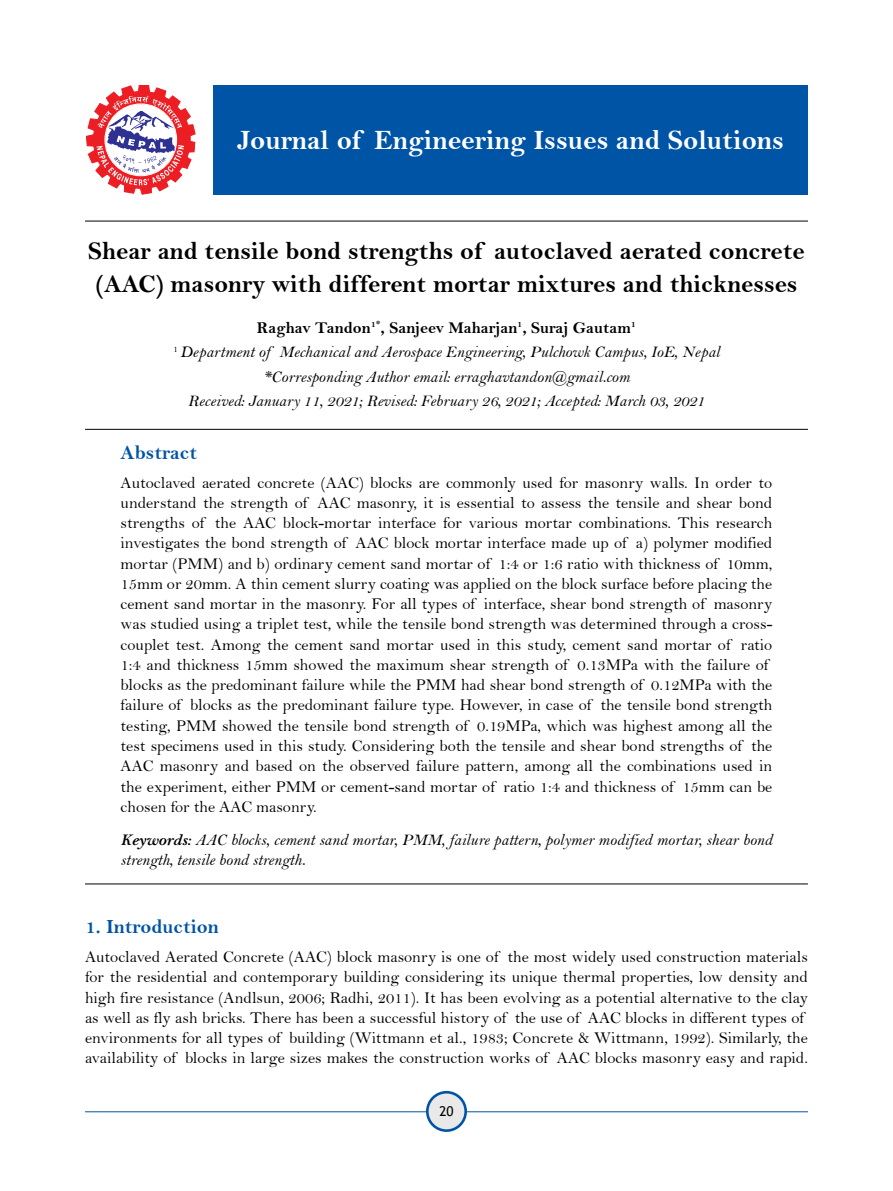
<style>
.page{position:relative;width:893px;height:1191px;background:#fff}
.page>*{position:absolute;margin:0;border:0;box-sizing:border-box;transform-origin:0 0}
.t1{font:28.2px "Bell MT Bold";color:#fff}
.t2{font:25.5px/33px "Bell MT Bold";color:#000}
.t3{font:20.25px "Bell MT Bold";color:#0054a6}
.t4{font:16.5px/20.2px "Bell";color:#000}
.t5{font:16.5px/24.5px "Bell MT Italic";color:#000;text-align:center}
.t6{font:16.5px "Bell MT Bold";color:#000}
.t7{font:13.5px "Trebuchet MS";color:#000}
.s1{font-family:"Bell";font-weight:700;font-style:italic}
</style>
<div class="page">
<hr style="left:85px;top:1111px;width:723px;height:1px;background:#0054a6">
<div style="left:427px;top:1092px;width:39px;height:38px;background:#e9e9ea;border-radius:50%"></div>
<div style="left:426px;top:1091px;width:41px;height:41px;border:3px solid #0054a6;border-radius:50%"></div>
<hr style="left:85px;top:221px;width:723px;height:1px;background:#000">
<hr style="left:85px;top:429px;width:723px;height:1px;background:#000">
<hr style="left:85px;top:883px;width:723px;height:1px;background:#000">
<svg style="left:86px;top:85px;width:109px;height:109px"></svg>
<div style="left:214px;top:85px;width:594px;height:110px;background:#0054a6"></div>
<h1 class="t1" style="left:238px;top:124px;width:548px">Journal of Engineering Issues and Solutions</h1>
<h2 class="t2" style="left:88px;top:234px;width:718px">Shear and tensile bond strengths of autoclaved aerated concrete (AAC) masonry with different mortar mixtures and thicknesses</h2>
<p class="t6" style="left:257px;top:317px;width:381px">Raghav Tandon<sup>1*</sup>, Sanjeev Maharjan<sup>1</sup>, Suraj Gautam<sup>1</sup></p>
<p class="t5" style="left:173px;top:340px;width:548px"><sup>1</sup> Department of Mechanical and Aerospace Engineering, Pulchowk Campus, IoE, Nepal *Corresponding Author email: erraghavtandon@gmail.com<br>Received: January 11, 2021; Revised: February 26, 2021; Accepted: March 03, 2021</p>
<p class="t3" style="left:121px;top:440px;width:78px">Abstract</p>
<p class="t4" style="left:121px;top:472px;width:653px">Autoclaved aerated concrete (AAC) blocks are commonly used for masonry walls. In order to understand the strength of AAC masonry, it is essential to assess the tensile and shear bond strengths of the AAC block-mortar interface for various mortar combinations. This research investigates the bond strength of AAC block mortar interface made up of a) polymer modified mortar (PMM) and b) ordinary cement sand mortar of 1:4 or 1:6 ratio with thickness of 10mm, 15mm or 20mm. A thin cement slurry coating was applied on the block surface before placing the cement sand mortar in the masonry. For all types of interface, shear bond strength of masonry was studied using a triplet test, while the tensile bond strength was determined through a cross&shy;couplet test. Among the cement sand mortar used in this study, cement sand mortar of ratio 1:4 and thickness 15mm showed the maximum shear strength of 0.13MPa with the failure of blocks as the predominant failure while the PMM had shear bond strength of 0.12MPa with the failure of blocks as the predominant failure type. However, in case of the tensile bond strength testing, PMM showed the tensile bond strength of 0.19MPa, which was highest among all the test specimens used in this study. Considering both the tensile and shear bond strengths of the AAC masonry and based on the observed failure pattern, among all the combinations used in the experiment, either PMM or cement-sand mortar of ratio 1:4 and thickness of 15mm can be chosen for the AAC masonry.</p>
<p class="t5" style="left:121px;top:829px;width:653px;line-height:20.2px;text-align:left"><span class="s1">Keywords:</span> AAC blocks, cement sand mortar, PMM, failure pattern, polymer modified mortar, shear bond strength, tensile bond strength.</p>
<p class="t3" style="left:85px;top:915px;width:135px">1. Introduction</p>
<p class="t4" style="left:85px;top:946px;width:724px">Autoclaved Aerated Concrete (AAC) block masonry is one of the most widely used construction materials for the residential and contemporary building considering its unique thermal properties, low density and high fire resistance (Andlsun, 2006; Radhi, 2011). It has been evolving as a potential alternative to the clay as well as fly ash bricks. There has been a successful history of the use of AAC blocks in different types of environments for all types of building (Wittmann et al., 1983; Concrete &amp; Wittmann, 1992). Similarly, the availability of blocks in large sizes makes the construction works of AAC blocks masonry easy and rapid.</p>
<p class="t7" style="left:439px;top:1103px;width:16px">20</p>
</div>
